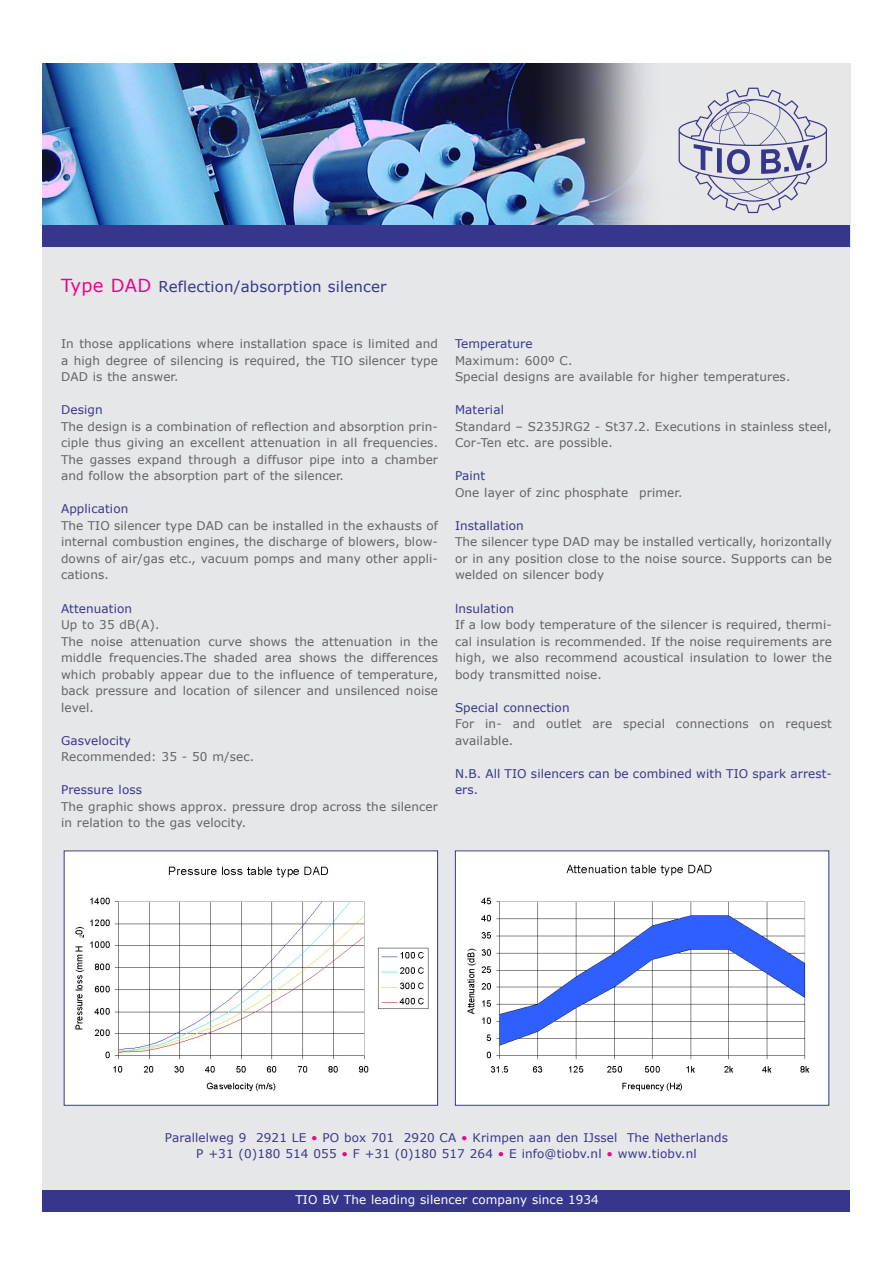
<style>
.page{position:relative;width:893px;height:1263px;background:#fff}
.page>*{position:absolute;margin:0;border:0;box-sizing:border-box;transform-origin:0 0}
.Normaal{font:15px "Verdana";letter-spacing:.01em;color:#36378c}
.Normaal-2{font:12px/16.5px "Verdana";letter-spacing:.01em;color:#636366;text-align:justify}
.Normaal-3{font:12px/16.5px "Verdana";letter-spacing:.01em;color:#36378c}
.Normaal-4{font:12px "Verdana";letter-spacing:.01em;color:#fff}
.s1{font-size:18px;color:#ed028c}
.s2{color:#ed028c}
</style>
<div class="page">
<div style="left:43px;top:64px;width:807px;height:1148px;background:#e6e7e9"></div>
<img style="left:43px;top:64px;width:716px;height:161px">
<div style="left:43px;top:225px;width:807px;height:22px;background:#36378c"></div>
<div style="left:43px;top:1191px;width:807px;height:21px;background:#36378c"></div>
<img style="left:66px;top:852px;width:366px;height:252px">
<div style="left:64px;top:850px;width:374px;height:256px;border:1px solid #36378c"></div>
<img style="left:457px;top:852px;width:366px;height:252px">
<div style="left:455px;top:850px;width:374px;height:256px;border:1px solid #36378c"></div>
<svg style="left:678px;top:88px;width:150px;height:125px"></svg>
<p class="Normaal" style="left:61px;top:277px;width:327px"><span class="s1">Type DAD</span> Reflection/absorption silencer</p>
<p class="Normaal-2" style="left:61px;top:335px;width:378px">In those applications where installation space is limited and a high degree of silencing is required, the TIO silencer type DAD is the answer.</p>
<p class="Normaal-3" style="left:61px;top:401px;width:43px">Design</p>
<p class="Normaal-2" style="left:61px;top:418px;width:379px">The design is a combination of reflection and absorption prin&shy;ciple thus giving an excellent attenuation in all frequencies.<br>The gasses expand through a diffusor pipe into a chamber and follow the absorption part of the silencer.</p>
<p class="Normaal-3" style="left:61px;top:500px;width:69px">Application</p>
<p class="Normaal-2" style="left:61px;top:517px;width:378px">The TIO silencer type DAD can be installed in the exhausts of internal combustion engines, the discharge of blowers, blow&shy;downs of air/gas etc., vacuum pomps and many other appli&shy;cations.</p>
<p class="Normaal-3" style="left:61px;top:599px;width:73px">Attenuation</p>
<p class="Normaal-2" style="left:61px;top:616px;width:100px">Up to 35 dB(A).</p>
<p class="Normaal-2" style="left:61px;top:632px;width:379px">The noise attenuation curve shows the attenuation in the middle frequencies.The shaded area shows the differences which probably appear due to the influence of temperature, back pressure and location of silencer and unsilenced noise level.</p>
<p class="Normaal-3" style="left:61px;top:731px;width:71px">Gasvelocity</p>
<p class="Normaal-2" style="left:61px;top:748px;width:195px">Recommended: 35 - 50 m/sec.</p>
<p class="Normaal-3" style="left:61px;top:781px;width:83px">Pressure loss</p>
<p class="Normaal-2" style="left:61px;top:797px;width:378px">The graphic shows approx. pressure drop across the silencer in relation to the gas velocity.</p>
<p class="Normaal-3" style="left:455px;top:335px;width:79px">Temperature</p>
<p class="Normaal-2" style="left:455px;top:352px;width:119px">Maximum: 600º C.</p>
<p class="Normaal-2" style="left:455px;top:368px;width:337px">Special designs are available for higher temperatures.</p>
<p class="Normaal-3" style="left:455px;top:401px;width:50px">Material</p>
<p class="Normaal-2" style="left:455px;top:418px;width:378px">Standard – S235JRG2 - St37.2. Executions in stainless steel,<br>Cor-Ten etc. are possible.</p>
<p class="Normaal-3" style="left:455px;top:467px;width:32px">Paint</p>
<p class="Normaal-2" style="left:455px;top:484px;width:229px">One layer of zinc phosphate primer.</p>
<p class="Normaal-3" style="left:455px;top:517px;width:70px">Installation</p>
<p class="Normaal-2" style="left:455px;top:533px;width:378px">The silencer type DAD may be installed vertically, horizontally or in any position close to the noise source. Supports can be welded on silencer body</p>
<p class="Normaal-3" style="left:455px;top:599px;width:61px">lnsulation</p>
<p class="Normaal-2" style="left:455px;top:616px;width:378px;text-align:left">If a low body temperature of the silencer is required, thermi&shy;cal insulation is recommended. If the noise requirements are high, we also recommend acoustical insulation to lower the body transmitted noise.</p>
<p class="Normaal-3" style="left:455px;top:698px;width:116px">Special connection</p>
<p class="Normaal-2" style="left:455px;top:715px;width:378px">For in- and outlet are special connections on request available.</p>
<p class="Normaal-3" style="left:455px;top:764px;width:378px">N.B. All TIO silencers can be combined with TIO spark arrest&shy;ers.</p>
<p class="Normaal-3" style="left:165px;top:1129px;width:565px">Parallelweg 9 2921 LE <span class="s2">•</span> PO box 701 2920 CA <span class="s2">•</span> Krimpen aan den IJssel The Netherlands</p>
<p class="Normaal-3" style="left:196px;top:1145px;width:502px">P +31 (0)180 514 055 <span class="s2">•</span> F +31 (0)180 517 264 <span class="s2">•</span> E info@tiobv.nl <span class="s2">•</span> www.tiobv.nl</p>
<p class="Normaal-4" style="left:295px;top:1192px;width:305px">TIO BV The leading silencer company since 1934</p>
</div>
